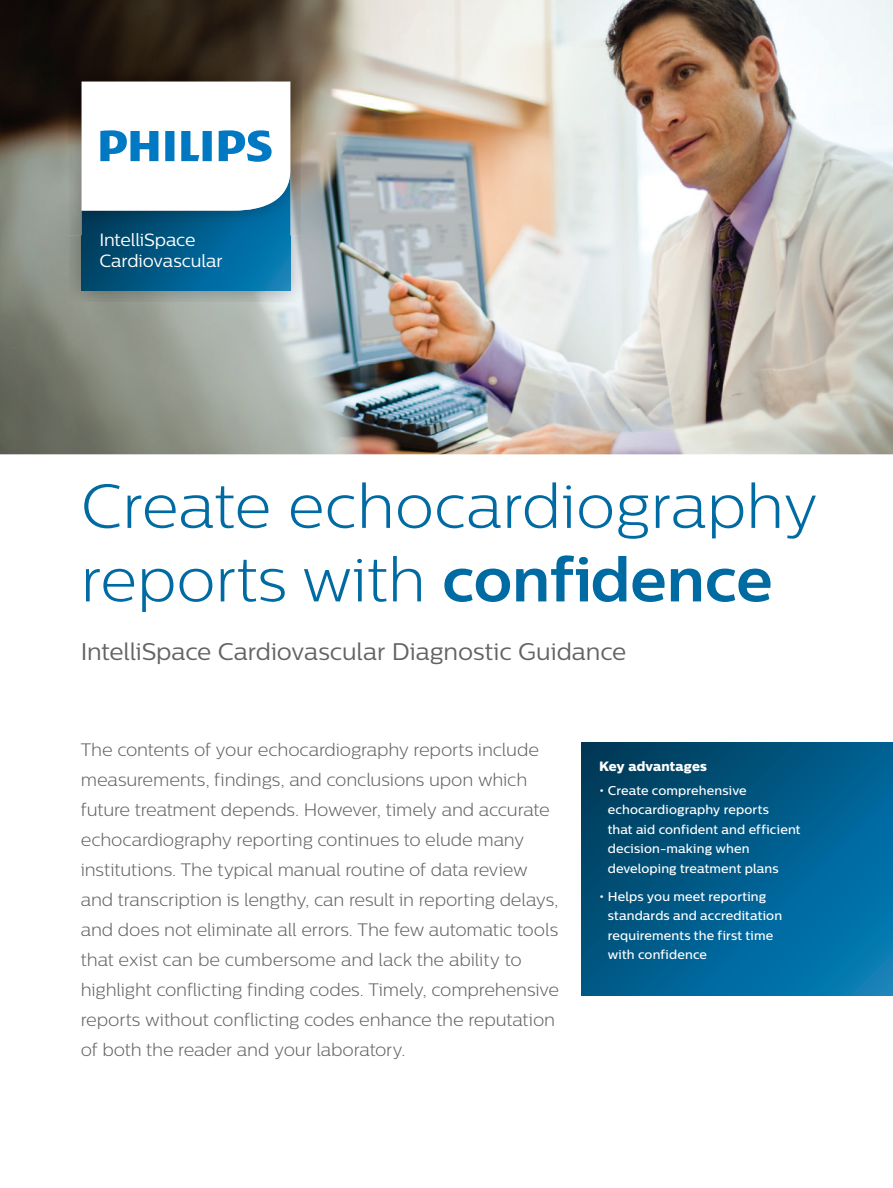
<style>
.page{position:relative;width:893px;height:1188px;background:#fff}
.page>*{position:absolute;margin:0;border:0;box-sizing:border-box;transform-origin:0 0}
.t1{font:300 62.1px/73.5px "Centrale Sans";color:#006ba3}
.t2{font:24px "Centrale Sans";letter-spacing:-.005em;color:#636366}
.t3{font:300 18px/30px "Centrale Sans";letter-spacing:-.01em;color:#636366}
.t4{font:17.7px/21.1px "Centrale Sans";letter-spacing:-.01em;color:#fff}
.t5{font:13.5px "Centrale Sans X Bold";letter-spacing:.005em;color:#fff}
.t6{font:500 12.75px/19.5px "Centrale Sans";letter-spacing:.01em;color:#fff}
.s1{font-weight:700}
</style>
<div class="page">
<svg style="left:581px;top:742px;width:312px;height:253px;background:#005c8a"></svg>
<img style="left:0;top:0;width:893px;height:454px">
<img style="left:68px;top:64px;width:234px;height:238px">
<svg style="left:82px;top:236px;width:208px;height:54px;background:#015f8e"></svg>
<img style="left:82px;top:211px;width:208px;height:25px">
<svg style="left:82px;top:82px;width:208px;height:129px"></svg>
<p class="t4" style="left:99px;top:229px;width:125px">IntelliSpace<br>Cardiovascular</p>
<h1 class="t1" style="left:81px;top:469px;width:739px">Create echocardiography reports with <span class="s1">confidence</span></h1>
<h2 class="t2" style="left:81px;top:638px;width:547px">IntelliSpace Cardiovascular Diagnostic Guidance</h2>
<p class="t3" style="left:81px;top:734px;width:480px">The contents of your echocardiography reports include measurements, findings, and conclusions upon which future treatment depends. However, timely and accurate echocardiography reporting continues to elude many institutions. The typical manual routine of data review and transcription is lengthy, can result in reporting delays, and does not eliminate all errors. The few automatic tools that exist can be cumbersome and lack the ability to highlight conflicting finding codes. Timely, comprehensive reports without conflicting codes enhance the reputation of both the reader and your laboratory.</p>
<p class="t5" style="left:599px;top:758px;width:109px">Key advantages</p>
<p class="t6" style="left:608px;top:780px;width:194px;text-indent:-9px">• Create comprehensive echocardiography reports<br>that aid confident and efficient decision-making when developing treatment plans</p>
<p class="t6" style="left:608px;top:886px;width:176px;text-indent:-9px">• Helps you meet reporting standards and accreditation requirements the first time with confidence</p>
</div>
